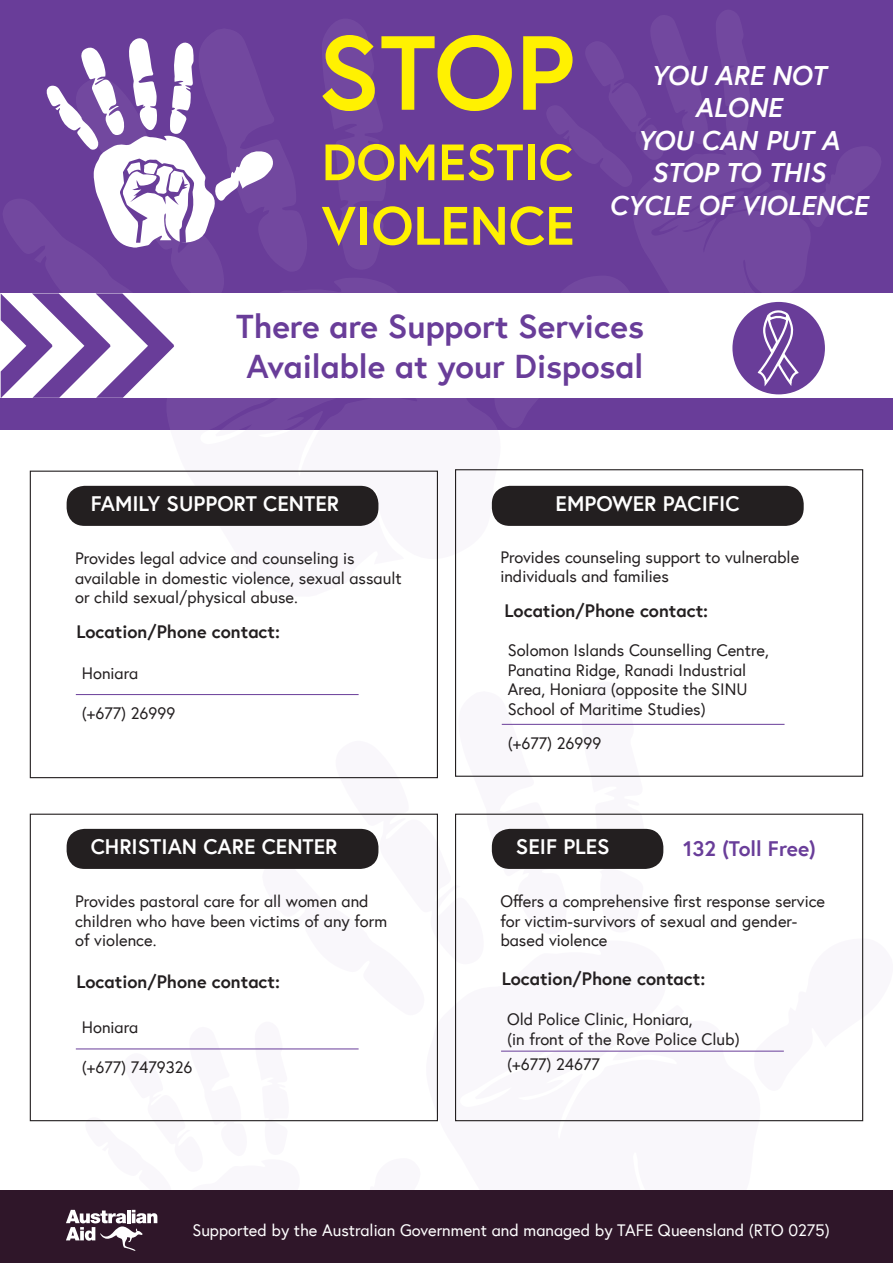
<style>
.page{position:relative;width:893px;height:1263px;background:#fff}
.page>*{position:absolute;margin:0;border:0;box-sizing:border-box;transform-origin:0 0}
.t1{font:700 105px "Europa";color:#fff101}
.t2{font:700 54px "Europa";color:#fff101}
.t3{font:700 51px "Europa";color:#fff101}
.t4{font:700 33px/39.6px "Europa";color:#693d99;text-align:center}
.t5{font:italic 700 27px/32.4px "Europa";color:#fff;text-align:center}
.t6{font:700 21px "Europa";color:#fff}
.t7{font:700 21px "Europa";color:#693d99}
.t8{font:700 18px "Europa";color:#231f20}
.t9{font:16.5px/19.5px "Europa";color:#231f20}
.t10{font:16.5px "Europa";color:#fff}
</style>
<div class="page">
<div style="left:0;top:0;width:893px;height:430px;background:#693d99"></div>
<svg style="left:425px;top:1050px;width:336px;height:141px"></svg>
<svg style="left:752px;top:938px;width:112px;height:153px"></svg>
<svg style="left:262px;top:695px;width:308px;height:174px"></svg>
<svg style="left:581px;top:723px;width:67px;height:106px"></svg>
<svg style="left:165px;top:278px;width:336px;height:248px"></svg>
<svg style="left:322px;top:19px;width:64px;height:250px"></svg>
<div style="left:0;top:293px;width:893px;height:105px;background:#fff"></div>
<div style="left:0;top:1191px;width:893px;height:72px;background:#2f1629"></div>
<svg style="left:66px;top:1048px;width:355px;height:203px"></svg>
<svg style="left:1px;top:29px;width:309px;height:369px"></svg>
<svg style="left:493px;top:10px;width:388px;height:418px"></svg>
<div style="left:67px;top:486px;width:311px;height:40px;background:#231f20;border-radius:18px"></div>
<div style="left:30px;top:471px;width:408px;height:307px;border:1px solid #231f20"></div>
<hr style="left:76px;top:694px;width:283px;height:1px;background:#693d99">
<div style="left:67px;top:829px;width:311px;height:40px;background:#231f20;border-radius:18px"></div>
<div style="left:30px;top:814px;width:408px;height:307px;border:1px solid #231f20"></div>
<hr style="left:76px;top:1048px;width:283px;height:1px;background:#693d99">
<div style="left:492px;top:829px;width:171px;height:40px;background:#231f20;border-radius:18px"></div>
<div style="left:455px;top:814px;width:408px;height:307px;border:1px solid #231f20"></div>
<hr style="left:501px;top:1051px;width:283px;height:1px;background:#693d99">
<div style="left:492px;top:486px;width:312px;height:40px;background:#231f20;border-radius:18px"></div>
<hr style="left:502px;top:724px;width:282px;height:1px;background:#693d99">
<div style="left:455px;top:469px;width:408px;height:308px;border:1px solid #231f20"></div>
<h1 class="t1" style="left:317px;top:1px;width:259px">STOP</h1>
<h3 class="t3" style="left:322px;top:128px;width:253px">DOMESTIC</h3>
<h2 class="t2" style="left:322px;top:189px;width:254px">VIOLENCE</h2>
<h3 class="t5" style="left:609px;top:58px;width:260px">YOU ARE NOT<br>ALONE<br>YOU CAN PUT A<br>STOP TO THIS<br>CYCLE OF VIOLENCE</h3>
<h3 class="t4" style="left:236px;top:306px;width:409px">There are Support Services<br>Available at your Disposal</h3>
<p class="t6" style="left:91px;top:489px;width:250px">FAMILY SUPPORT CENTER</p>
<p class="t9" style="left:75px;top:548px;width:328px">Provides legal advice and counseling is available in domestic violence, sexual assault or child sexual/physical abuse.</p>
<p class="t8" style="left:77px;top:619px;width:205px">Location/Phone contact:</p>
<p class="t9" style="left:82px;top:663px;width:58px">Honiara</p>
<p class="t9" style="left:82px;top:703px;width:95px">(+677) 26999</p>
<p class="t6" style="left:91px;top:832px;width:248px">CHRISTIAN CARE CENTER</p>
<p class="t9" style="left:75px;top:891px;width:314px">Provides pastoral care for all women and children who have been victims of any form of violence.</p>
<p class="t8" style="left:77px;top:969px;width:205px">Location/Phone contact:</p>
<p class="t9" style="left:82px;top:1017px;width:58px">Honiara</p>
<p class="t9" style="left:82px;top:1057px;width:112px">(+677) 7479326</p>
<p class="t6" style="left:556px;top:489px;width:185px">EMPOWER PACIFIC</p>
<p class="t9" style="left:500px;top:547px;width:300px">Provides counseling support to vulnerable individuals and families</p>
<p class="t8" style="left:505px;top:598px;width:205px">Location/Phone contact:</p>
<p class="t9" style="left:508px;top:640px;width:262px">Solomon Islands Counselling Centre, Panatina Ridge, Ranadi Industrial Area, Honiara (opposite the SINU School of Maritime Studies)</p>
<p class="t9" style="left:508px;top:733px;width:95px">(+677) 26999</p>
<p class="t6" style="left:516px;top:832px;width:95px">SEIF PLES</p>
<p class="t7" style="left:683px;top:834px;width:134px">132 (Toll Free)</p>
<p class="t9" style="left:500px;top:891px;width:326px">Offers a comprehensive first response service for victim-survivors of sexual and gender&shy;based violence</p>
<p class="t8" style="left:502px;top:966px;width:205px">Location/Phone contact:</p>
<p class="t9" style="left:507px;top:1009px;width:187px">Old Police Clinic, Honiara,</p>
<p class="t9" style="left:507px;top:1029px;width:234px">(in front of the Rove Police Club)</p>
<p class="t9" style="left:507px;top:1054px;width:94px">(+677) 24677</p>
<p class="t10" style="left:192px;top:1219px;width:639px">Supported by the Australian Government and managed by TAFE Queensland (RTO 0275)</p>
</div>
